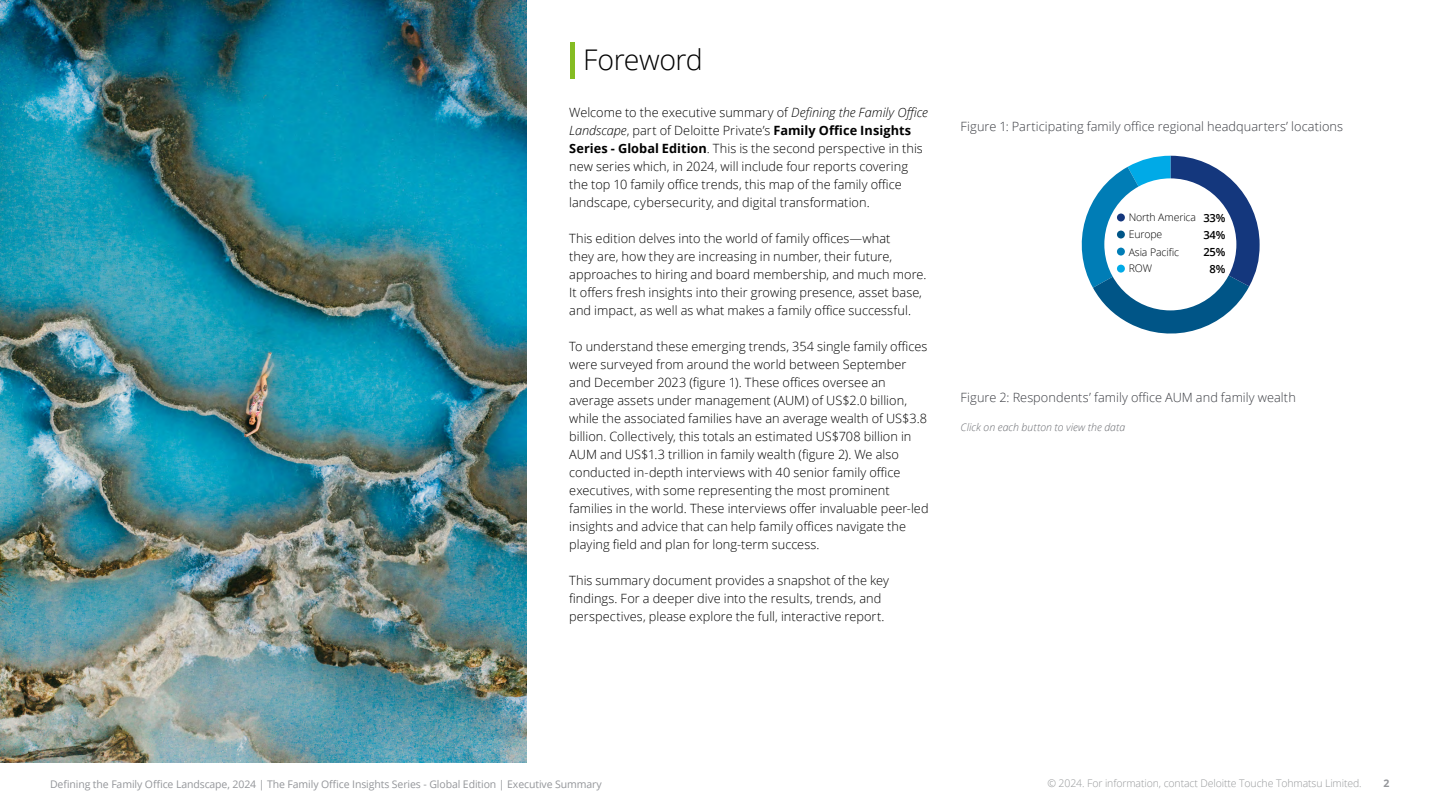
<style>
.page{position:relative;width:1440px;height:810px;background:#fff}
.page>*{position:absolute;margin:0;border:0;box-sizing:border-box;transform-origin:0 0}
.Paragraph_Style_1_for_TOC{font:300 28.5px "Open Sans";letter-spacing:-.015em;color:#000}
.Body_copy__8_5_12pt{font:300 12.75px/18px "Open Sans";letter-spacing:.005em;color:#000}
.Image_caption__8_5_12pt{font:300 12.75px "Open Sans";color:#3a3c42}
.t1{font:600 11.25px "Open Sans";color:#000}
.t2{font:10.5px "Open Sans";letter-spacing:-.01em;color:#94969a}
.t3{font:300 10.5px "Open Sans";letter-spacing:-.01em;color:#97999b}
.t4{font:300 10.5px "Open Sans";letter-spacing:-.01em;color:#000}
.Footnote__7_9_5pt{font:italic 300 10.5px "Open Sans";letter-spacing:.01em;color:#6a6c71}
.t5{font:700 10.5px "Open Sans";color:#94969a}
.s1{font-style:italic}
.s2{font-weight:700}
.s3{font-weight:600;font-size:11.25px}
</style>
<div class="page">
<img style="left:0;top:0;width:526px;height:762px">
<svg style="left:1081px;top:156px;width:178px;height:178px"></svg>
<div style="left:1104px;top:178px;width:132px;height:132px;background:#fff;border-radius:50%"></div>
<div style="left:1117px;top:231px;width:8px;height:8px;background:#005587;border-radius:4px"></div>
<div style="left:1117px;top:214px;width:8px;height:7px;background:#14377d;border-radius:4px"></div>
<div style="left:1117px;top:248px;width:8px;height:8px;background:#007db6;border-radius:4px"></div>
<div style="left:1117px;top:265px;width:8px;height:8px;background:#00aae7;border-radius:4px"></div>
<hr style="left:570px;top:42px;width:4px;height:36px;background:#85bc22">
<p class="Paragraph_Style_1_for_TOC" style="left:583px;top:40px;width:121px">Foreword</p>
<p class="Body_copy__8_5_12pt" style="left:569px;top:103px;width:360px">Welcome to the executive summary of <span class="s1">Defining the Family Office Landscape</span>, part of Deloitte Private’s <span class="s2">Family Office Insights Series - Global Edition</span>. This is the second perspective in this new series which, in 2024, will include four reports covering the top 10 family office trends, this map of the family office landscape, cybersecurity, and digital transformation.</p>
<p class="Body_copy__8_5_12pt" style="left:569px;top:229px;width:359px">This edition delves into the world of family offices—what<br>they are, how they are increasing in number, their future, approaches to hiring and board membership, and much more.<br>It offers fresh insights into their growing presence, asset base, and impact, as well as what makes a family office successful.</p>
<p class="Body_copy__8_5_12pt" style="left:569px;top:337px;width:361px">To understand these emerging trends, 354 single family offices were surveyed from around the world between September and December 2023 (figure 1). These offices oversee an average assets under management (AUM) of US$2.0 billion, while the associated families have an average wealth of US$3.8 billion. Collectively, this totals an estimated US$708 billion in AUM and US$1.3 trillion in family wealth (figure 2). We also conducted in-depth interviews with 40 senior family office executives, with some representing the most prominent families in the world. These interviews offer invaluable peer-led insights and advice that can help family offices navigate the playing field and plan for long-term success.</p>
<p class="Body_copy__8_5_12pt" style="left:569px;top:571px;width:321px">This summary document provides a snapshot of the key findings. For a deeper dive into the results, trends, and perspectives, please explore the full, interactive report.</p>
<p class="Image_caption__8_5_12pt" style="left:960px;top:118px;width:384px">Figure 1: Participating family office regional headquarters’ locations</p>
<p class="t4" style="left:1128px;top:210px;width:98px">North America <span class="s3">33%</span></p>
<p class="t4" style="left:1128px;top:245px;width:52px">Asia Pacific</p>
<p class="t1" style="left:1203px;top:245px;width:24px">25%</p>
<p class="t4" style="left:1128px;top:261px;width:25px">ROW</p>
<p class="t1" style="left:1209px;top:262px;width:17px">8%</p>
<p class="t4" style="left:1128px;top:227px;width:35px">Europe</p>
<p class="t1" style="left:1203px;top:227px;width:24px">34%</p>
<p class="Image_caption__8_5_12pt" style="left:960px;top:389px;width:337px">Figure 2: Respondents’ family office AUM and family wealth</p>
<p class="Footnote__7_9_5pt" style="left:960px;top:420px;width:166px">Click on each button to view the data</p>
<p class="t2" style="left:50px;top:777px;width:553px">Defining the Family Office Landscape, 2024 | The Family Office Insights Series - Global Edition | Executive Summary</p>
<p class="t3" style="left:1047px;top:776px;width:316px">© 2024. For information, contact Deloitte Touche Tohmatsu Limited.</p>
<p class="t5" style="left:1383px;top:776px;width:7px">2</p>
</div>
